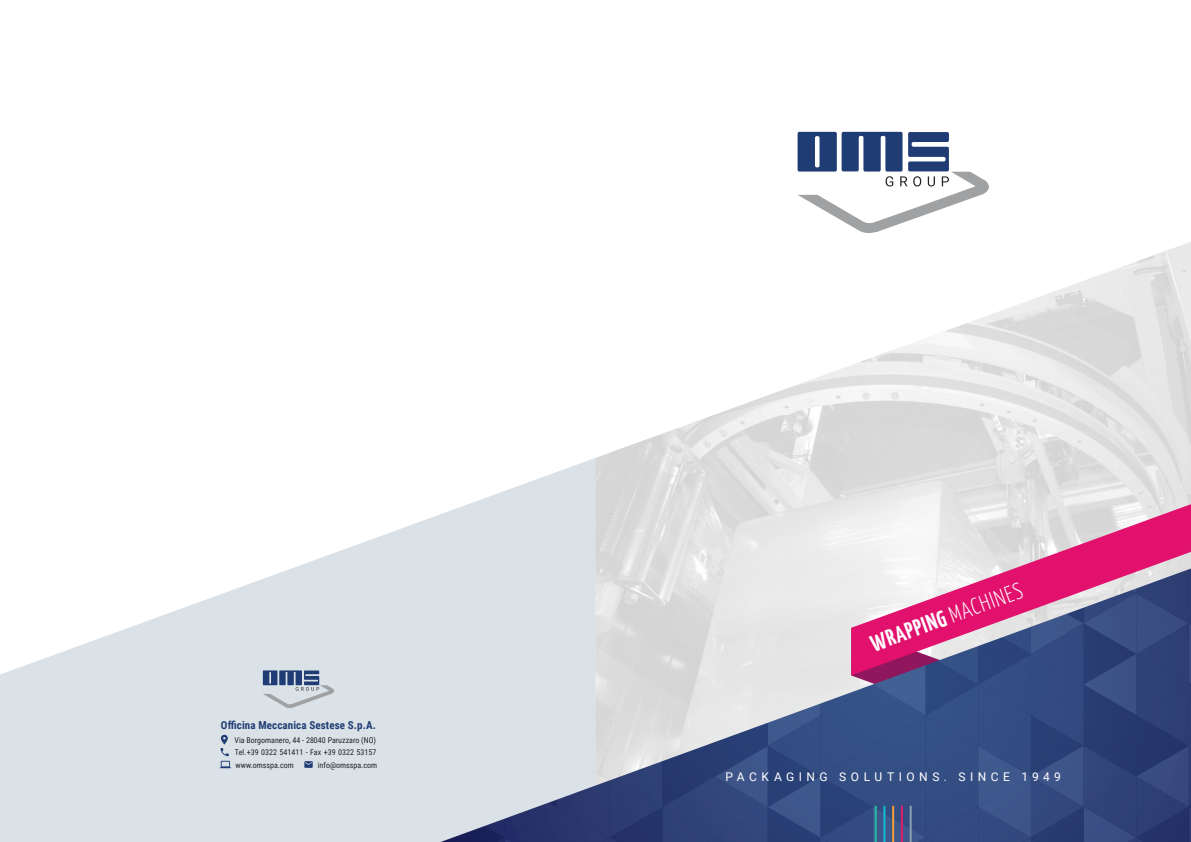
<style>
.page{position:relative;width:1191px;height:842px;background:#fff}
.page>*{position:absolute;margin:0;border:0;box-sizing:border-box;transform-origin:0 0}
.t1{font:700 23px "Yanone Kaffeesatz";color:#fff}
.t2{font:12px "Roboto";letter-spacing:.375em;color:#fff}
.t3{font:700 11px "Roboto Condensed";letter-spacing:.01em;color:#203c74}
.t4{font:8px "Roboto Condensed";color:#222221}
.s1{font-weight:300}
</style>
<div class="page">
<svg style="left:0;top:458px;width:595px;height:384px;fill:#dae2e7"></svg>
<img style="left:595px;top:242px;width:596px;height:326px">
<svg style="left:440px;top:568px;width:751px;height:274px;background:#8592ae"></svg>
<hr style="left:874px;top:806px;width:2px;height:36px;background:#24bca4">
<hr style="left:883px;top:806px;width:2px;height:36px;background:#12bcd5">
<hr style="left:892px;top:806px;width:2px;height:36px;background:#f89d33">
<hr style="left:901px;top:806px;width:2px;height:36px;background:#e11b6d">
<hr style="left:909px;top:806px;width:2px;height:36px;background:#8c9faa">
<svg style="left:851px;top:504px;width:340px;height:171px"></svg>
<svg style="left:797px;top:132px;width:192px;height:101px"></svg>
<svg style="left:263px;top:670px;width:71px;height:39px;background:#a5b1c2"></svg>
<svg style="left:220px;top:735px;width:11px;height:33px"></svg>
<svg style="left:304px;top:761px;width:9px;height:7px"></svg>
<p class="t3" style="left:221px;top:717px;width:156px">Officina Meccanica Sestese S.p.A.</p>
<p class="t4" style="left:234px;top:734px;width:143px">Via Borgomanero, 44 - 28040 Paruzzaro (NO)</p>
<p class="t4" style="left:235px;top:747px;width:143px">Tel.+39 0322 541411 - Fax +39 0322 53157</p>
<p class="t4" style="left:236px;top:759px;width:60px">www.omsspa.com</p>
<p class="t4" style="left:318px;top:759px;width:61px">info@omsspa.com</p>
<p class="t1" style="left:865px;top:629px;width:162px;rotate:-20deg">WRAPPING <span class="s1">MACHINES</span></p>
<p class="t2" style="left:725px;top:768px;width:337px">PACKAGING SOLUTIONS. SINCE 1949</p>
</div>
